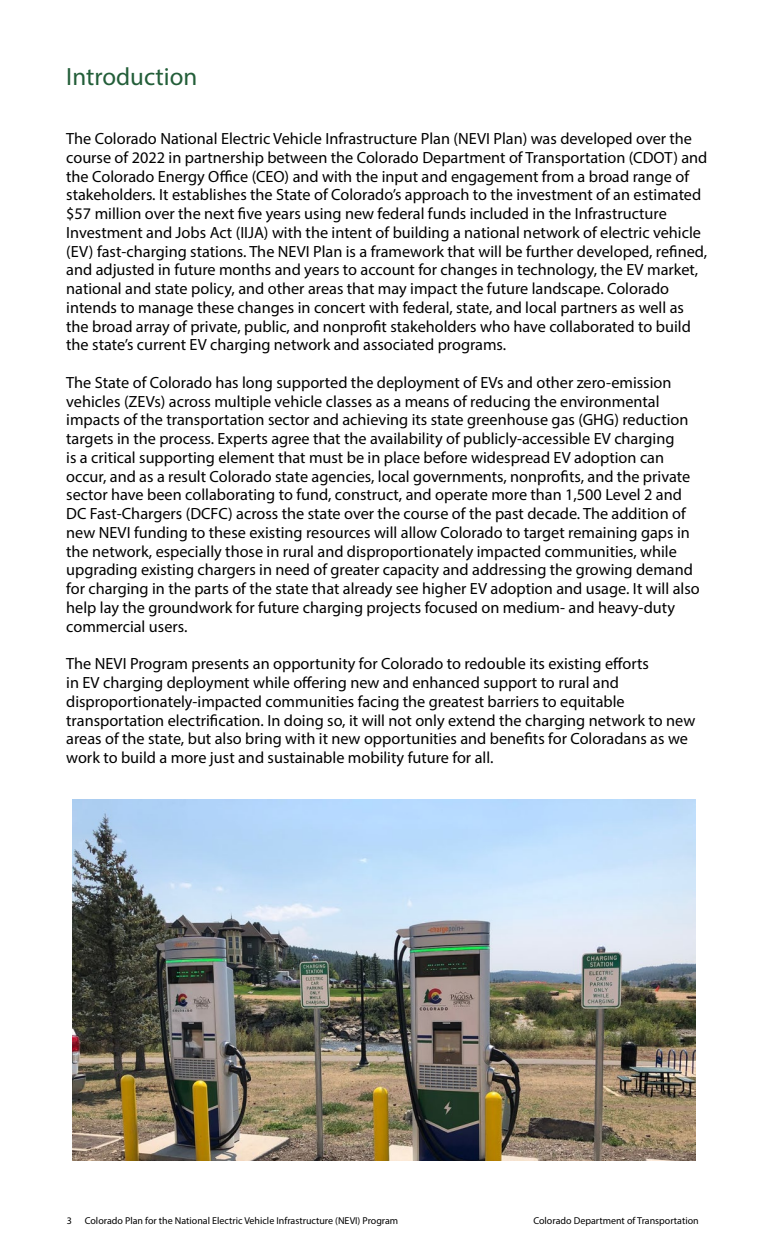
<style>
.page{position:relative;width:765px;height:1260px;background:#fff}
.page>*{position:absolute;margin:0;border:0;box-sizing:border-box;transform-origin:0 0}
.t1{font:25px "Myriad Pro";color:#235e39}
.t2{font:16.25px/18.8px "Myriad Pro";color:#000}
.t3{font:10px "Myriad Pro";color:#000}
</style>
<div class="page">
<img style="left:72px;top:800px;width:623px;height:361px">
<h2 class="t1" style="left:66px;top:61px;width:133px">Introduction</h2>
<p class="t2" style="left:66px;top:129px;width:643px">The Colorado National Electric Vehicle Infrastructure Plan (NEVI Plan) was developed over the course of 2022 in partnership between the Colorado Department of Transportation (CDOT) and the Colorado Energy Ofce (CEO) and with the input and engagement from a broad range of stakeholders. It establishes the State of Colorado’s approach to the investment of an estimated $57 million over the next fve years using new federal funds included in the Infrastructure Investment and Jobs Act (IIJA) with the intent of building a national network of electric vehicle (EV) fast-charging stations. The NEVI Plan is a framework that will be further developed, refned, and adjusted in future months and years to account for changes in technology, the EV market, national and state policy, and other areas that may impact the future landscape. Colorado intends to manage these changes in concert with federal, state, and local partners as well as the broad array of private, public, and nonproft stakeholders who have collaborated to build the state’s current EV charging network and associated programs.</p>
<p class="t2" style="left:66px;top:373px;width:635px">The State of Colorado has long supported the deployment of EVs and other zero-emission vehicles (ZEVs) across multiple vehicle classes as a means of reducing the environmental impacts of the transportation sector and achieving its state greenhouse gas (GHG) reduction targets in the process. Experts agree that the availability of publicly-accessible EV charging<br>is a critical supporting element that must be in place before widespread EV adoption can occur, and as a result Colorado state agencies, local governments, nonprofts, and the private sector have been collaborating to fund, construct, and operate more than 1,500 Level 2 and DC Fast-Chargers (DCFC) across the state over the course of the past decade. The addition of new NEVI funding to these existing resources will allow Colorado to target remaining gaps in the network, especially those in rural and disproportionately impacted communities, while upgrading existing chargers in need of greater capacity and addressing the growing demand for charging in the parts of the state that already see higher EV adoption and usage. It will also help lay the groundwork for future charging projects focused on medium- and heavy-duty commercial users.</p>
<p class="t2" style="left:66px;top:654px;width:631px">The NEVI Program presents an opportunity for Colorado to redouble its existing eforts<br>in EV charging deployment while ofering new and enhanced support to rural and disproportionately-impacted communities facing the greatest barriers to equitable transportation electrifcation. In doing so, it will not only extend the charging network to new areas of the state, but also bring with it new opportunities and benefts for Coloradans as we work to build a more just and sustainable mobility future for all.</p>
<p class="t3" style="left:67px;top:1215px;width:7px">3</p>
<p class="t3" style="left:85px;top:1215px;width:315px">Colorado Plan for the National Electric Vehicle Infrastructure (NEVI) Program</p>
<p class="t3" style="left:533px;top:1215px;width:167px">Colorado Department of Transportation</p>
</div>
